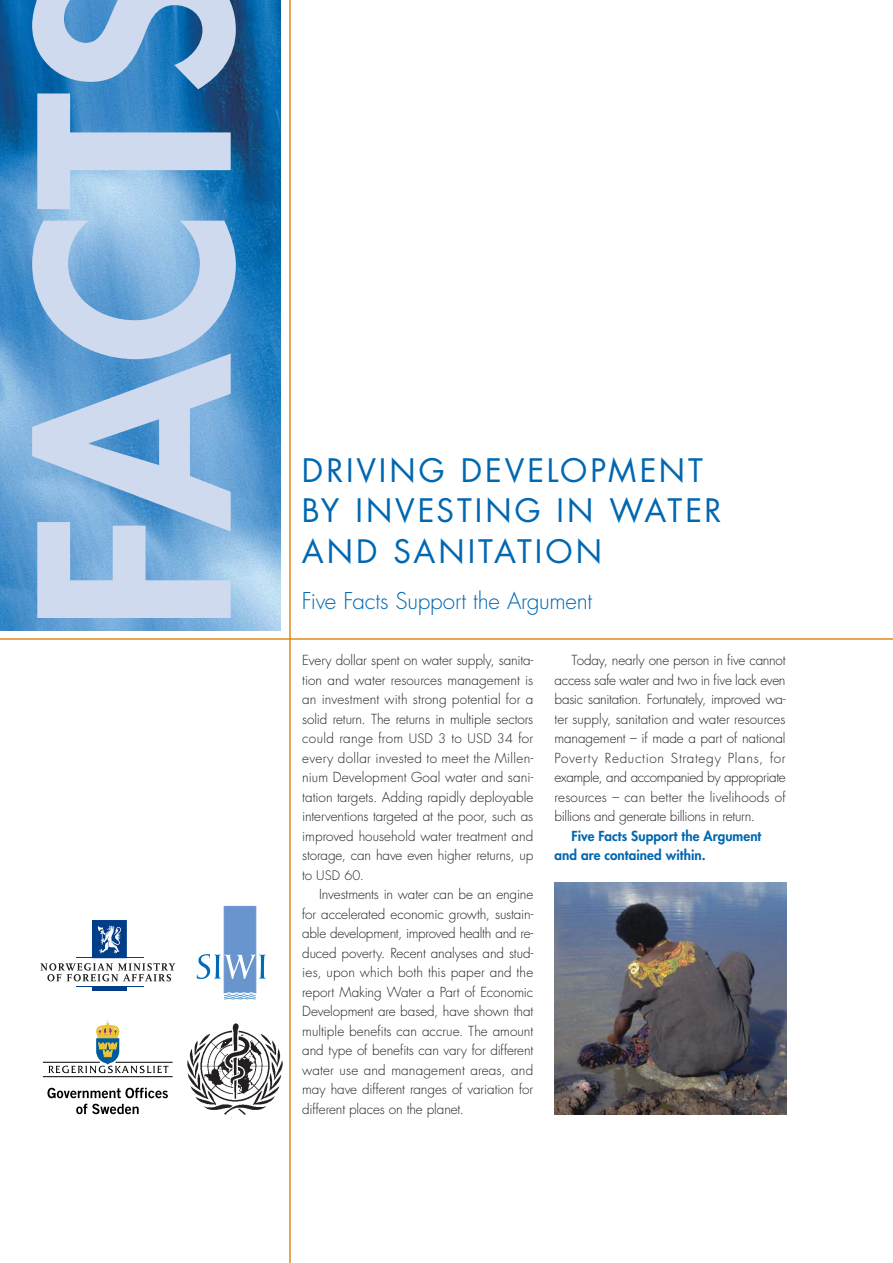
<style>
.page{position:relative;width:893px;height:1263px;background:#fff}
.page>*{position:absolute;margin:0;border:0;box-sizing:border-box;transform-origin:0 0}
.t1{font:800 256.5px "Futura";color:#cfdaef}
.t2{font:31.5px/40.5px "Futura";letter-spacing:.09em;color:#0067b1}
.t3{font:300 22.5px "Futura";letter-spacing:-.01em;color:#0067b1}
.t4{font:300 13.5px/19.5px "Futura";letter-spacing:-.01em;color:#231f20;text-align:justify}
.t5{font:800 13.5px/19.5px "Futura";letter-spacing:.005em;color:#0067b1}
.t6{font:300 12.75px "Futura";color:#231f20}
.s1{font-size:12.75px}
.s2{font-size:13.5px}
</style>
<div class="page">
<img style="left:554px;top:882px;width:233px;height:232px">
<img style="left:0;top:0;width:281px;height:630px">
<hr style="left:0;top:638px;width:893px;height:2px;background:#e38c1a">
<hr style="left:289px;top:0;width:2px;height:1263px;background:#e38c1a">
<svg style="left:40px;top:963px;width:135px;height:18px"></svg>
<hr style="left:76px;top:986px;width:68px;height:1px;background:#023e88">
<hr style="left:92px;top:986px;width:35px;height:4px;background:#023e88">
<hr style="left:76px;top:957px;width:68px;height:1px;background:#023e88">
<div style="left:92px;top:920px;width:35px;height:38px;background:#023e88"></div>
<svg style="left:98px;top:925px;width:23px;height:29px"></svg>
<img style="left:187px;top:1023px;width:95px;height:91px">
<div style="left:224px;top:906px;width:32px;height:87px;background:#6895ce"></div>
<svg style="left:197px;top:954px;width:69px;height:25px"></svg>
<svg style="left:224px;top:992px;width:32px;height:7px"></svg>
<hr style="left:43px;top:1062px;width:57px;height:1px;background:#000">
<hr style="left:116px;top:1062px;width:57px;height:1px;background:#000">
<hr style="left:43px;top:1076px;width:130px;height:1px;background:#000">
<svg style="left:48px;top:1020px;width:121px;height:53px"></svg>
<svg style="left:47px;top:1088px;width:121px;height:10px"></svg>
<svg style="left:76px;top:1104px;width:63px;height:10px"></svg>
<h1 class="t1" style="left:13px;top:632px;width:673px;rotate:-90deg">FACTS</h1>
<h2 class="t2" style="left:302px;top:452px;width:421px">DRIVING DEVELOPMENT<br>BY INVESTING IN WATER<br>AND SANITATION</h2>
<h3 class="t3" style="left:302px;top:590px;width:292px">Five Facts Support the Argument</h3>
<p class="t4" style="left:302px;top:652px;width:233px">Every dollar spent on water supply, sanita&shy;tion and water resources management is an investment with strong potential for a solid return. The returns in multiple sectors could range from <span class="s1">USD 3</span> to <span class="s1">USD 34</span> for every dollar invested to meet the Millen&shy;nium Development Goal water and sani&shy;tation targets. Adding rapidly deployable interventions targeted at the poor, such as improved household water treatment and storage, can have even higher returns, up</p>
<p class="t6" style="left:302px;top:869px;width:63px"><span class="s2">to</span> USD 60<span class="s2">.</span></p>
<p class="t4" style="left:302px;top:886px;width:233px;text-indent:17px">Investments in water can be an engine for accelerated economic growth, sustain&shy;able development, improved health and re&shy;duced poverty. Recent analyses and stud&shy;ies, upon which both this paper and the report Making Water a Part of Economic Development are based, have shown that multiple benefits can accrue. The amount and type of benefits can vary for different water use and management areas, and may have different ranges of variation for different places on the planet.</p>
<p class="t4" style="left:555px;top:652px;width:233px;text-indent:17px">Today, nearly one person in five cannot access safe water and two in five lack even basic sanitation. Fortunately, improved wa&shy;ter supply, sanitation and water resources management – if made a part of national Poverty Reduction Strategy Plans, for example, and accompanied by appropriate resources – can better the livelihoods of billions and generate billions in return.</p>
<p class="t5" style="left:555px;top:827px;width:208px;text-indent:17px">Five Facts Support the Argument and are contained within.</p>
</div>
